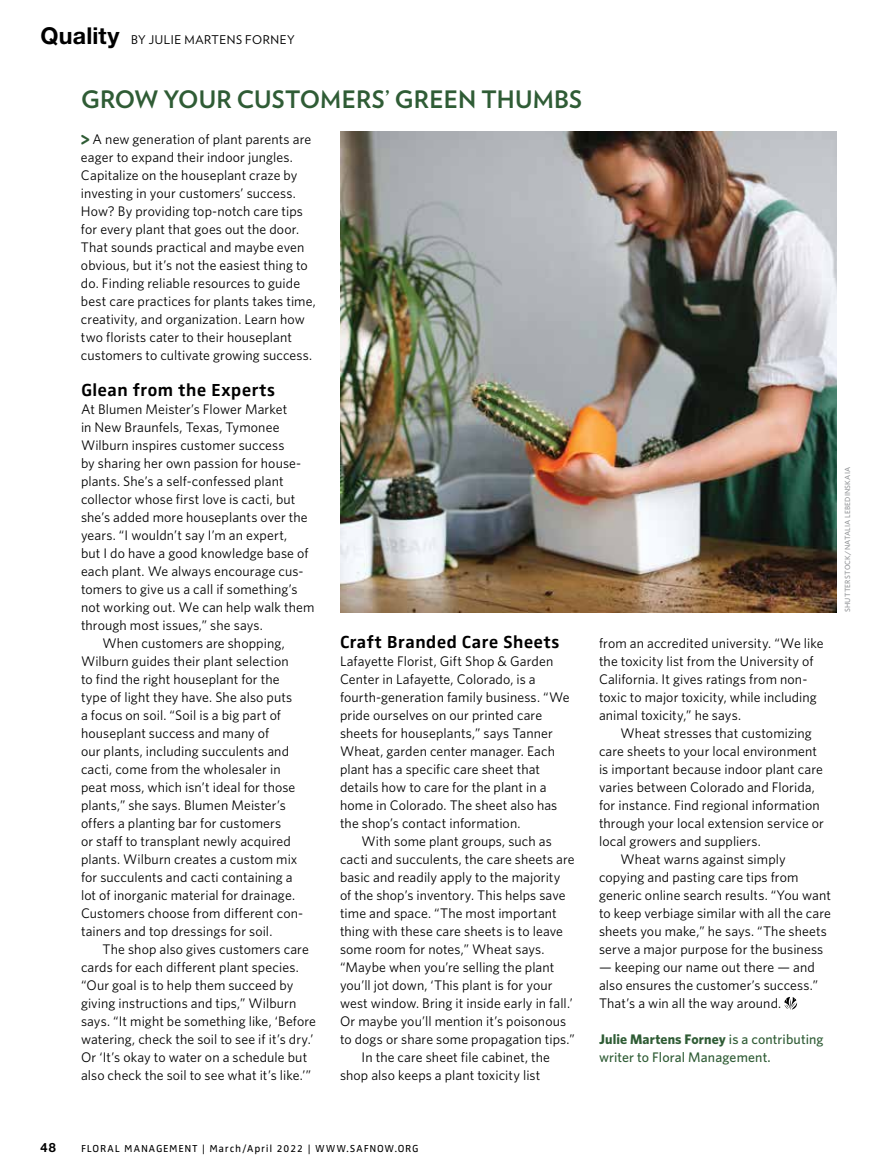
<style>
.page{position:relative;width:891px;height:1175px;background:#fff}
.page>*{position:absolute;margin:0;border:0;box-sizing:border-box;transform-origin:0 0}
.t1{font:700 24px "Verlag";letter-spacing:.01em;color:#2f5c35}
.t2{font:700 18px "Zwo Corr Pro";color:#000}
.t3{font:13.8px/18px "Whitney";letter-spacing:.005em;color:#000}
.t4{font:500 13.8px/18px "Whitney";letter-spacing:.01em;color:#2f5c35}
.t5{font:700 12.75px "Helvetica Neue LT Std";color:#000}
.t6{font:12px "Verlag";letter-spacing:.05em;color:#000}
.t7{font:10.5px "Zwo Corr Pro";letter-spacing:.06em;color:#000}
.t8{font:500 7.5px "Whitney";letter-spacing:.03em;color:#939598}
.s1{font-family:"Helvetica Neue LT Std";font-weight:700;font-size:23.25px}
.s2{font-family:"Helvetica Rounded LT Std";font-weight:900;font-size:18.75px;color:#2f5c35}
.s3{font-weight:700}
</style>
<div class="page">
<svg style="left:784px;top:996px;width:13px;height:13px"></svg>
<img style="left:340px;top:131px;width:497px;height:481px">
<p class="t6" style="left:40px;top:30px;width:256px"><span class="s1">Quality</span> BY JULIE MARTENS FORNEY</p>
<h1 class="t1" style="left:81px;top:80px;width:503px">GROW YOUR CUSTOMERS’ GREEN THUMBS</h1>
<p class="t3" style="left:81px;top:130px;width:236px"><span class="s2">&gt;</span> A new generation of plant parents are eager to expand their indoor jungles.<br>Capitalize on the houseplant craze by investing in your customers’ success.<br>How? By providing top-notch care tips for every plant that goes out the door.<br>That sounds practical and maybe even obvious, but it’s not the easiest thing to do. Finding reliable resources to guide best care practices for plants takes time, creativity, and organization. Learn how two florists cater to their houseplant customers to cultivate growing success.</p>
<h2 class="t2" style="left:81px;top:376px;width:196px">Glean from the Experts</h2>
<p class="t3" style="left:81px;top:400px;width:208px">At Blumen Meister’s Flower Market</p>
<p class="t3" style="left:81px;top:418px;width:200px">in New Braunfels, Texas, Tymonee</p>
<p class="t3" style="left:81px;top:436px;width:205px">Wilburn inspires customer success</p>
<p class="t3" style="left:81px;top:454px;width:222px">by sharing her own passion for house-</p>
<p class="t3" style="left:81px;top:472px;width:204px">plants. She’s a self-confessed plant</p>
<p class="t3" style="left:81px;top:490px;width:216px">collector whose first love is cacti, but</p>
<p class="t3" style="left:81px;top:508px;width:228px">she’s added more houseplants over the</p>
<p class="t3" style="left:81px;top:526px;width:208px">years. “I wouldn’t say I’m an expert,</p>
<p class="t3" style="left:81px;top:544px;width:229px">but I do have a good knowledge base of</p>
<p class="t3" style="left:81px;top:562px;width:224px">each plant. We always encourage cus-</p>
<p class="t3" style="left:81px;top:580px;width:218px">tomers to give us a call if something’s</p>
<p class="t3" style="left:81px;top:598px;width:235px">not working out. We can help walk them</p>
<p class="t3" style="left:81px;top:616px;width:183px">through most issues,” she says.</p>
<p class="t3" style="left:103px;top:634px;width:184px">When customers are shopping,</p>
<p class="t3" style="left:81px;top:652px;width:209px">Wilburn guides their plant selection</p>
<p class="t3" style="left:81px;top:670px;width:200px">to find the right houseplant for the</p>
<p class="t3" style="left:81px;top:688px;width:213px">type of light they have. She also puts</p>
<p class="t3" style="left:81px;top:706px;width:202px">a focus on soil. “Soil is a big part of</p>
<p class="t3" style="left:81px;top:724px;width:190px">houseplant success and many of</p>
<p class="t3" style="left:81px;top:742px;width:210px">our plants, including succulents and</p>
<p class="t3" style="left:81px;top:760px;width:201px">cacti, come from the wholesaler in</p>
<p class="t3" style="left:81px;top:778px;width:216px">peat moss, which isn’t ideal for those</p>
<p class="t3" style="left:81px;top:796px;width:206px">plants,” she says. Blumen Meister’s</p>
<p class="t3" style="left:81px;top:814px;width:202px">offers a planting bar for customers</p>
<p class="t3" style="left:81px;top:832px;width:211px">or staff to transplant newly acquired</p>
<p class="t3" style="left:81px;top:850px;width:218px">plants. Wilburn creates a custom mix</p>
<p class="t3" style="left:81px;top:868px;width:213px">for succulents and cacti containing a</p>
<p class="t3" style="left:81px;top:886px;width:216px">lot of inorganic material for drainage.</p>
<p class="t3" style="left:81px;top:904px;width:224px">Customers choose from different con-</p>
<p class="t3" style="left:81px;top:922px;width:193px">tainers and top dressings for soil.</p>
<p class="t3" style="left:103px;top:940px;width:208px">The shop also gives customers care</p>
<p class="t3" style="left:81px;top:958px;width:219px">cards for each different plant species.</p>
<p class="t3" style="left:81px;top:976px;width:214px">“Our goal is to help them succeed by</p>
<p class="t3" style="left:81px;top:994px;width:217px">giving instructions and tips,” Wilburn</p>
<p class="t3" style="left:81px;top:1012px;width:237px">says. “It might be something like, ‘Before</p>
<p class="t3" style="left:81px;top:1030px;width:234px">watering, check the soil to see if it’s dry.’</p>
<p class="t3" style="left:81px;top:1048px;width:228px">Or ‘It’s okay to water on a schedule but</p>
<p class="t3" style="left:81px;top:1066px;width:232px">also check the soil to see what it’s like.’”</p>
<h2 class="t2" style="left:340px;top:628px;width:221px">Craft Branded Care Sheets</h2>
<p class="t3" style="left:340px;top:652px;width:231px">Lafayette Florist, Gift Shop &amp; Garden Center in Lafayette, Colorado, is a fourth-generation family business. “We pride ourselves on our printed care sheets for houseplants,” says Tanner Wheat, garden center manager. Each plant has a specific care sheet that details how to care for the plant in a home in Colorado. The sheet also has the shop’s contact information.</p>
<p class="t3" style="left:362px;top:832px;width:192px">With some plant groups, such as</p>
<p class="t3" style="left:340px;top:850px;width:236px">cacti and succulents, the care sheets are</p>
<p class="t3" style="left:340px;top:868px;width:222px">basic and readily apply to the majority</p>
<p class="t3" style="left:340px;top:886px;width:227px">of the shop’s inventory. This helps save</p>
<p class="t3" style="left:340px;top:904px;width:218px">time and space. “The most important</p>
<p class="t3" style="left:340px;top:922px;width:224px">thing with these care sheets is to leave</p>
<p class="t3" style="left:340px;top:940px;width:206px">some room for notes,” Wheat says.</p>
<p class="t3" style="left:340px;top:958px;width:216px">“Maybe when you’re selling the plant</p>
<p class="t3" style="left:340px;top:976px;width:214px">you’ll jot down, ‘This plant is for your</p>
<p class="t3" style="left:340px;top:994px;width:234px">west window. Bring it inside early in fall.’</p>
<p class="t3" style="left:340px;top:1012px;width:228px">Or maybe you’ll mention it’s poisonous</p>
<p class="t3" style="left:340px;top:1030px;width:236px">to dogs or share some propagation tips.”</p>
<p class="t3" style="left:362px;top:1048px;width:190px">In the care sheet file cabinet, the</p>
<p class="t3" style="left:340px;top:1066px;width:202px">shop also keeps a plant toxicity list</p>
<p class="t3" style="left:599px;top:634px;width:226px">from an accredited university. “We like the toxicity list from the University of California. It gives ratings from non&shy;toxic to major toxicity, while including animal toxicity,” he says.</p>
<p class="t3" style="left:621px;top:724px;width:193px">Wheat stresses that customizing</p>
<p class="t3" style="left:599px;top:742px;width:220px">care sheets to your local environment</p>
<p class="t3" style="left:599px;top:760px;width:226px">is important because indoor plant care</p>
<p class="t3" style="left:599px;top:778px;width:217px">varies between Colorado and Florida,</p>
<p class="t3" style="left:599px;top:796px;width:222px">for instance. Find regional information</p>
<p class="t3" style="left:599px;top:814px;width:227px">through your local extension service or</p>
<p class="t3" style="left:599px;top:832px;width:163px">local growers and suppliers.</p>
<p class="t3" style="left:621px;top:850px;width:167px">Wheat warns against simply</p>
<p class="t3" style="left:599px;top:868px;width:201px">copying and pasting care tips from</p>
<p class="t3" style="left:599px;top:886px;width:233px">generic online search results. “You want</p>
<p class="t3" style="left:599px;top:904px;width:234px">to keep verbiage similar with all the care</p>
<p class="t3" style="left:599px;top:922px;width:229px">sheets you make,” he says. “The sheets</p>
<p class="t3" style="left:599px;top:940px;width:226px">serve a major purpose for the business</p>
<p class="t3" style="left:599px;top:958px;width:221px">— keeping our name out there — and also ensures the customer’s success.”<br>That’s a win all the way around.</p>
<p class="t4" style="left:599px;top:1030px;width:226px"><span class="s3">Julie Martens Forney</span> is a contributing writer to Floral Management.</p>
<p class="t8" style="left:843px;top:612px;width:147px;rotate:-90deg">SHUTTERSTOCK/NATALIA LEBEDINSKAIA</p>
<p class="t5" style="left:40px;top:1140px;width:17px">48</p>
<p class="t7" style="left:81px;top:1141px;width:339px">FLORAL MANAGEMENT | March/April 2022 | WWW.SAFNOW.ORG</p>
</div>
